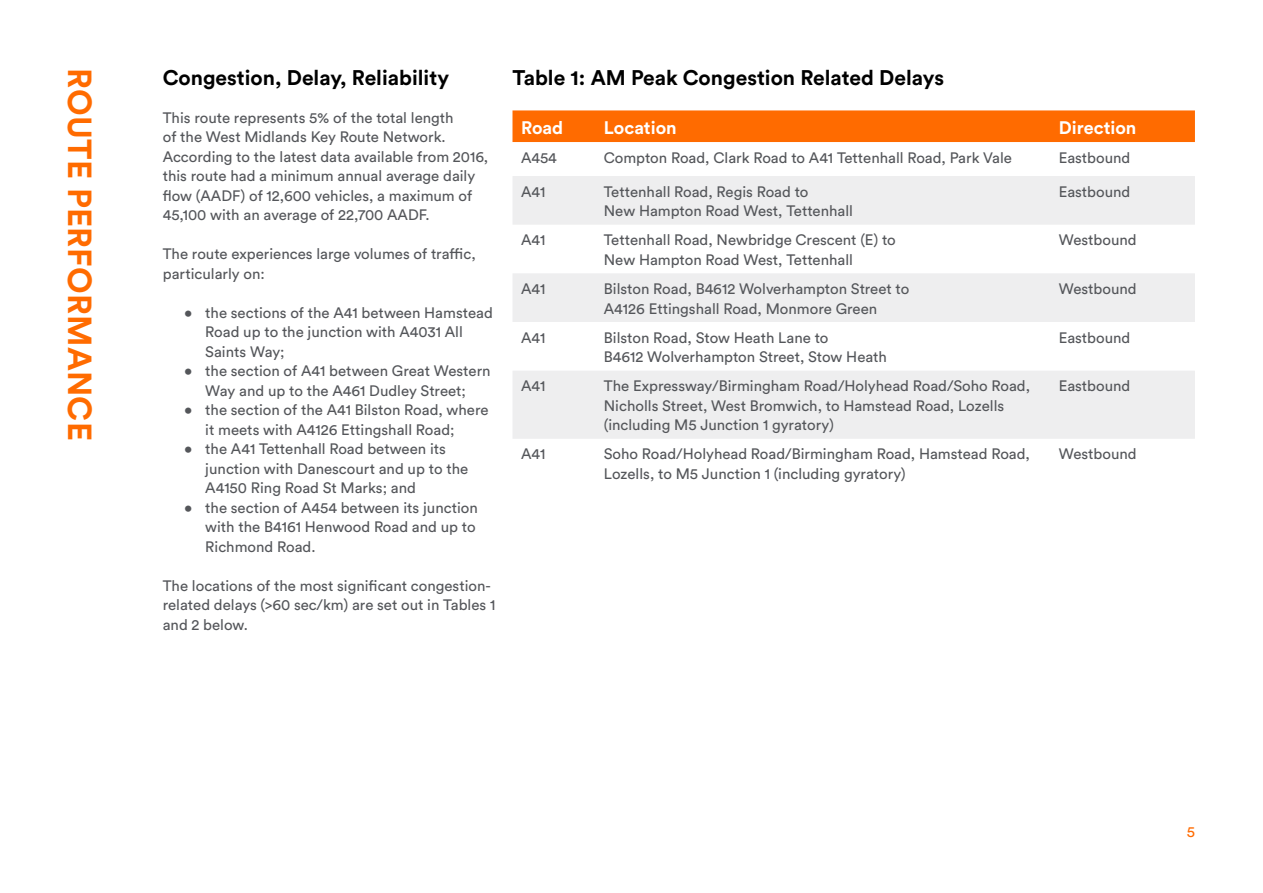
<style>
.page{position:relative;width:1263px;height:893px;background:#fff}
.page>*{position:absolute;margin:0;border:0;box-sizing:border-box;transform-origin:0 0}
.t1{font:700 33px "Circular Std";letter-spacing:.01em;color:#ff6b00}
.t2{font:700 21px "Circular Std";color:#000}
.t3{font:700 18px "Circular Std";color:#fff}
.t4{font:15px/19.5px "Circular Std";color:#54565a}
.t5{font:15px "Circular Std";color:#ff6b00}
</style>
<div class="page">
<div style="left:512px;top:110px;width:683px;height:32px;background:#ff6b00"></div>
<svg style="left:513px;top:176px;width:682px;height:263px;fill:#eeeeef"></svg>
<h1 class="t1" style="left:101px;top:68px;width:374px;rotate:90deg">ROUTE PERFORMANCE</h1>
<h2 class="t2" style="left:163px;top:64px;width:288px">Congestion, Delay, Reliability</h2>
<h2 class="t2" style="left:512px;top:64px;width:433px">Table 1: AM Peak Congestion Related Delays</h2>
<p class="t4" style="left:163px;top:107px;width:327px">This route represents 5% of the total length<br>of the West Midlands Key Route Network.<br>According to the latest data available from 2016, this route had a minimum annual average daily flow (AADF) of 12,600 vehicles, a maximum of 45,100 with an average of 22,700 AADF.</p>
<p class="t4" style="left:163px;top:244px;width:315px">The route experiences large volumes of traffic, particularly on:</p>
<p class="t4" style="left:205px;top:302px;width:289px;text-indent:-21px">• the sections of the A41 between Hamstead<br>Road up to the junction with A4031 All<br>Saints Way;</p>
<p class="t4" style="left:184px;top:361px;width:308px;text-align:center">• the section of A41 between Great Western<br>Way and up to the A461 Dudley Street;</p>
<p class="t4" style="left:205px;top:400px;width:285px;text-indent:-21px">• the section of the A41 Bilston Road, where it meets with A4126 Ettingshall Road;</p>
<p class="t4" style="left:205px;top:439px;width:264px;text-indent:-21px">• the A41 Tettenhall Road between its junction with Danescourt and up to the<br>A4150 Ring Road St Marks; and</p>
<p class="t4" style="left:205px;top:497px;width:274px;text-indent:-21px">• the section of A454 between its junction with the B4161 Henwood Road and up to<br>Richmond Road.</p>
<p class="t4" style="left:163px;top:575px;width:334px">The locations of the most significant congestion&shy;related delays (&gt;60 sec/km) are set out in Tables 1 and 2 below.</p>
<p class="t3" style="left:521px;top:116px;width:44px">Road</p>
<p class="t3" style="left:604px;top:116px;width:74px">Location</p>
<p class="t3" style="left:1059px;top:116px;width:79px">Direction</p>
<p class="t4" style="left:521px;top:147px;width:37px">A454</p>
<p class="t4" style="left:604px;top:147px;width:410px">Compton Road, Clark Road to A41 Tettenhall Road, Park Vale</p>
<p class="t4" style="left:1059px;top:147px;width:73px">Eastbound</p>
<p class="t4" style="left:521px;top:181px;width:26px">A41</p>
<p class="t4" style="left:604px;top:181px;width:251px">Tettenhall Road, Regis Road to<br>New Hampton Road West, Tettenhall</p>
<p class="t4" style="left:1059px;top:181px;width:73px">Eastbound</p>
<p class="t4" style="left:521px;top:230px;width:26px">A41</p>
<p class="t4" style="left:604px;top:230px;width:294px">Tettenhall Road, Newbridge Crescent (E) to<br>New Hampton Road West, Tettenhall</p>
<p class="t4" style="left:1059px;top:230px;width:79px">Westbound</p>
<p class="t4" style="left:521px;top:279px;width:26px">A41</p>
<p class="t4" style="left:604px;top:279px;width:307px">Bilston Road, B4612 Wolverhampton Street to<br>A4126 Ettingshall Road, Monmore Green</p>
<p class="t4" style="left:1059px;top:279px;width:79px">Westbound</p>
<p class="t4" style="left:521px;top:327px;width:26px">A41</p>
<p class="t4" style="left:604px;top:327px;width:285px">Bilston Road, Stow Heath Lane to<br>B4612 Wolverhampton Street, Stow Heath</p>
<p class="t4" style="left:1059px;top:327px;width:73px">Eastbound</p>
<p class="t4" style="left:521px;top:376px;width:26px">A41</p>
<p class="t4" style="left:604px;top:376px;width:428px">The Expressway/Birmingham Road/Holyhead Road/Soho Road,<br>Nicholls Street, West Bromwich, to Hamstead Road, Lozells (including M5 Junction 1 gyratory)</p>
<p class="t4" style="left:1059px;top:376px;width:73px">Eastbound</p>
<p class="t4" style="left:521px;top:444px;width:26px">A41</p>
<p class="t4" style="left:604px;top:444px;width:428px">Soho Road/Holyhead Road/Birmingham Road, Hamstead Road,<br>Lozells, to M5 Junction 1 (including gyratory)</p>
<p class="t4" style="left:1059px;top:444px;width:79px">Westbound</p>
<p class="t5" style="left:1187px;top:823px;width:10px">5</p>
</div>
